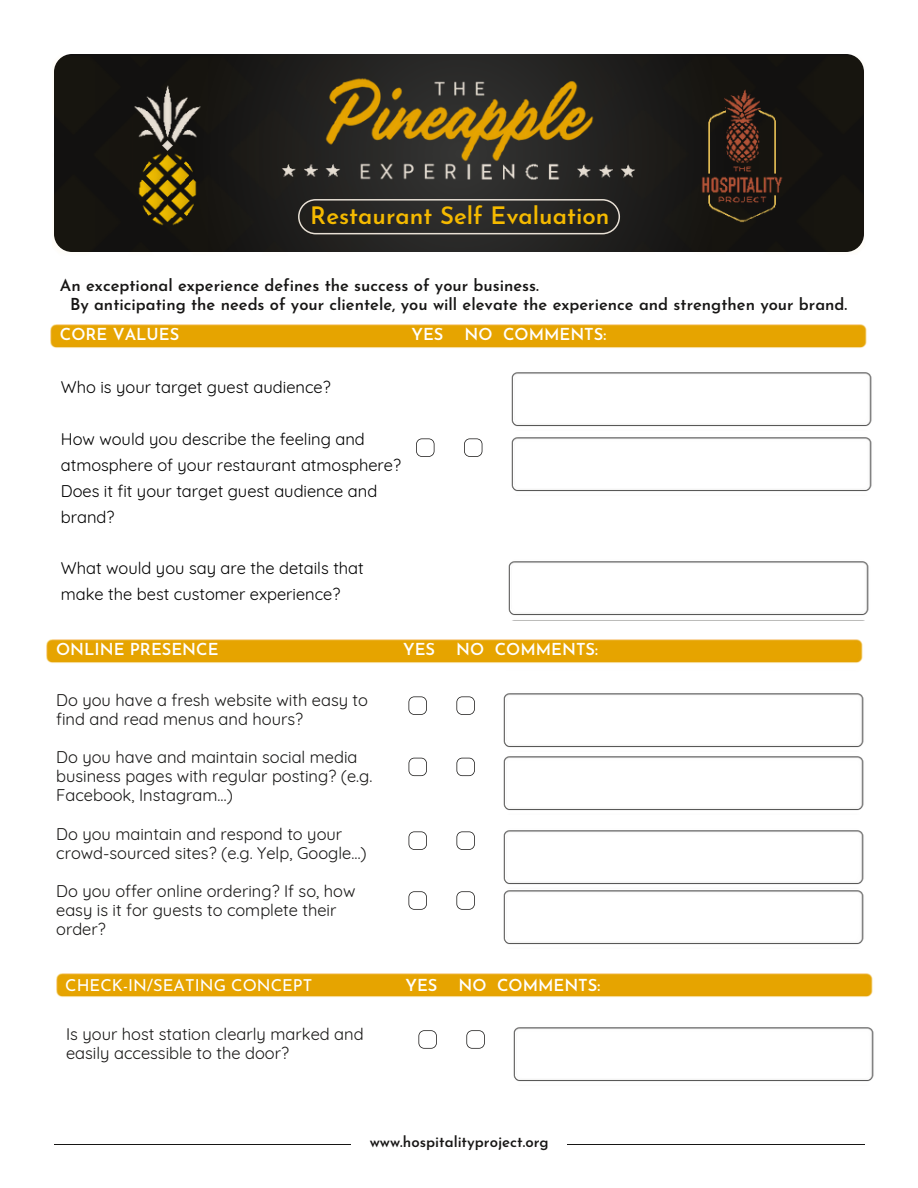
<style>
.page{position:relative;width:918px;height:1188px;background:#fff}
.page>*{position:absolute;margin:0;border:0;box-sizing:border-box;transform-origin:0 0}
.t1{font:600 24px "Josefin Sans";color:#f5ba00}
.t2{font:16.5px/19.2px "Quicksand";color:#171615}
.t3{font:16.5px/25.8px "Quicksand";color:#000}
.t4{font:600 16.5px/19.2px "Josefin Sans";color:#171615}
.t5{font:600 16.5px "Josefin Sans";color:#fff}
.t6{font:16.5px "Josefin Sans";color:#fff}
.t7{font:600 15px "Josefin Sans";color:#171615}
</style>
<div class="page">
<div style="left:54px;top:54px;width:810px;height:198px;background:#292827;border-radius:18px"></div>
<img style="left:54px;top:54px;width:339px;height:198px">
<img style="left:558px;top:55px;width:306px;height:197px">
<img style="left:127px;top:78px;width:80px;height:154px">
<img style="left:274px;top:156px;width:44px;height:28px">
<svg style="left:409px;top:696px;width:18px;height:19px"></svg>
<svg style="left:456px;top:696px;width:19px;height:19px"></svg>
<svg style="left:298px;top:199px;width:322px;height:35px"></svg>
<img style="left:318px;top:71px;width:324px;height:115px">
<img style="left:694px;top:81px;width:96px;height:149px">
<img style="left:50px;top:324px;width:817px;height:24px">
<img style="left:46px;top:639px;width:817px;height:24px">
<svg style="left:409px;top:758px;width:18px;height:18px"></svg>
<svg style="left:456px;top:758px;width:19px;height:18px"></svg>
<img style="left:503px;top:693px;width:361px;height:118px">
<svg style="left:409px;top:831px;width:18px;height:19px"></svg>
<svg style="left:456px;top:831px;width:19px;height:19px"></svg>
<img style="left:503px;top:830px;width:361px;height:55px">
<hr style="left:54px;top:1144px;width:810px;height:1px;background:#171615">
<div style="left:351px;top:1133px;width:216px;height:24px;background:#fff"></div>
<img style="left:508px;top:561px;width:361px;height:55px">
<svg style="left:416px;top:438px;width:18px;height:19px"></svg>
<svg style="left:464px;top:438px;width:18px;height:19px"></svg>
<img style="left:511px;top:437px;width:361px;height:55px">
<img style="left:511px;top:372px;width:361px;height:55px">
<svg style="left:409px;top:891px;width:18px;height:19px"></svg>
<svg style="left:456px;top:891px;width:19px;height:19px"></svg>
<img style="left:503px;top:890px;width:361px;height:55px">
<svg style="left:418px;top:1030px;width:19px;height:19px"></svg>
<svg style="left:466px;top:1030px;width:19px;height:19px"></svg>
<img style="left:56px;top:973px;width:817px;height:24px">
<img style="left:513px;top:1027px;width:361px;height:55px">
<h1 class="t1" style="left:310px;top:206px;width:301px">Restaurant Self Evaluation</h1>
<p class="t4" style="left:70px;top:278px;width:779px;text-indent:-10px">An exceptional experience defines the success of your business.<br>By anticipating the needs of your clientele, you will elevate the experience and strengthen your brand.</p>
<p class="t5" style="left:60px;top:327px;width:121px">CORE VALUES</p>
<p class="t5" style="left:411px;top:327px;width:34px">YES</p>
<p class="t5" style="left:465px;top:327px;width:143px">NO COMMENTS:</p>
<p class="t3" style="left:61px;top:374px;width:271px">Who is your target guest audience?</p>
<p class="t3" style="left:61px;top:426px;width:342px">How would you describe the feeling and atmosphere of your restaurant atmosphere?<br>Does it fit your target guest audience and brand?</p>
<p class="t3" style="left:61px;top:555px;width:304px">What would you say are the details that make the best customer experience?</p>
<p class="t5" style="left:56px;top:642px;width:164px">ONLINE PRESENCE</p>
<p class="t5" style="left:403px;top:642px;width:34px">YES</p>
<p class="t5" style="left:456px;top:642px;width:143px">NO COMMENTS:</p>
<p class="t2" style="left:56px;top:690px;width:313px">Do you have a fresh website with easy to find and read menus and hours?</p>
<p class="t2" style="left:56px;top:747px;width:318px">Do you have and maintain social media business pages with regular posting? (e.g.<br>Facebook, Instagram…)</p>
<p class="t2" style="left:56px;top:824px;width:312px">Do you maintain and respond to your crowd-sourced sites? (e.g. Yelp, Google…)</p>
<p class="t2" style="left:56px;top:881px;width:301px">Do you offer online ordering? If so, how easy is it for guests to complete their order?</p>
<p class="t6" style="left:65px;top:979px;width:248px">CHECK-IN/SEATING CONCEPT</p>
<p class="t5" style="left:405px;top:979px;width:34px">YES</p>
<p class="t5" style="left:459px;top:979px;width:143px">NO COMMENTS:</p>
<p class="t2" style="left:66px;top:1024px;width:299px">Is your host station clearly marked and easily accessible to the door?</p>
<p class="t7" style="left:370px;top:1136px;width:180px">www.hospitalityproject.org</p>
</div>
